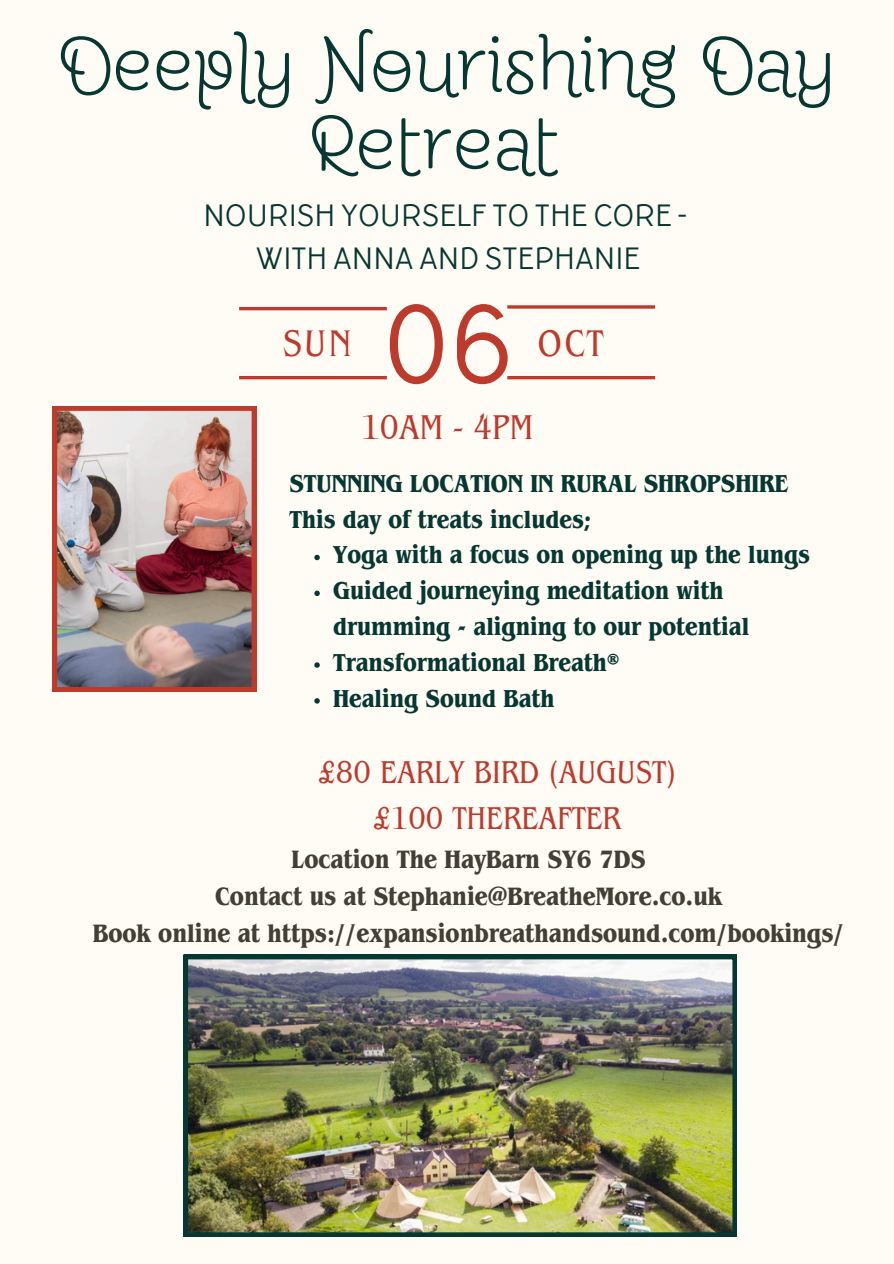
<style>
.page{position:relative;width:894px;height:1264px;background:#fff}
.page>*{position:absolute;margin:0;border:0;box-sizing:border-box;transform-origin:0 0}
.t1{font:117.75px "TT Corals";color:#bd3b2d}
.t2{font:300 79.8px/78.8px "Moonjelly ALT";color:#063831;text-align:center}
.t3{font:condensed 39px "Benguiat Pro ITC";letter-spacing:.06em;color:#bd3b2d}
.t4{font:condensed 36.15px "Benguiat Pro ITC";color:#bd3b2d}
.t5{font:condensed 33.15px/46.2px "Benguiat Pro ITC";color:#bd3b2d;text-align:center}
.t6{font:31.35px/42.8px "TT Corals";color:#063831;text-align:center}
.t7{font:700 condensed 26.4px/37.2px "Benguiat Pro ITC";color:#423f34;text-align:center}
.t8{font:700 condensed 25.8px/35.8px "Benguiat Pro ITC";color:#063831}
</style>
<div class="page">
<div style="left:0;top:0;width:893px;height:1263px;background:#fffbf5"></div>
<svg style="left:507px;top:305px;width:147px;height:4px"></svg>
<hr style="left:507px;top:376px;width:147px;height:3px;background:#bd3b2d">
<hr style="left:239px;top:307px;width:148px;height:3px;background:#bd3b2d">
<hr style="left:239px;top:376px;width:148px;height:3px;background:#bd3b2d">
<img style="left:183px;top:954px;width:553px;height:282px">
<img style="left:53px;top:406px;width:203px;height:285px">
<svg style="left:314px;top:555px;width:6px;height:5px"></svg>
<svg style="left:314px;top:590px;width:6px;height:6px"></svg>
<svg style="left:314px;top:662px;width:6px;height:5px"></svg>
<svg style="left:314px;top:698px;width:6px;height:5px"></svg>
<p class="t2" style="left:59px;top:31px;width:777px">Deeply Nourishing Day<br>Retreat</p>
<h2 class="t6" style="left:203px;top:195px;width:485px">NOURISH YOURSELF TO THE CORE -<br>WITH ANNA AND STEPHANIE</h2>
<h2 class="t1" style="left:382px;top:271px;width:132px">06</h2>
<h2 class="t4" style="left:361px;top:414px;width:174px">10AM - 4PM</h2>
<h4 class="t8" style="left:289px;top:469px;width:500px">STUNNING LOCATION IN RURAL SHROPSHIRE<br>This day of treats includes;</h4>
<p class="t8" style="left:333px;top:541px;width:478px">Yoga with a focus on opening up the lungs</p>
<p class="t8" style="left:333px;top:577px;width:417px">Guided journeying meditation with drumming - aligning to our potential</p>
<p class="t8" style="left:333px;top:648px;width:288px">Transformational Breath®</p>
<p class="t8" style="left:333px;top:684px;width:223px">Healing Sound Bath</p>
<h3 class="t3" style="left:537px;top:329px;width:67px">OCT</h3>
<p class="t3" style="left:282px;top:329px;width:71px">SUN</p>
<h4 class="t5" style="left:318px;top:753px;width:359px">£80 EARLY BIRD (AUGUST) £100 THEREAFTER</h4>
<p class="t7" style="left:93px;top:844px;width:753px">Location The HayBarn SY6 7DS<br>Contact us at Stephanie@BreatheMore.co.uk<br>Book online at https://expansionbreathandsound.com/bookings/</p>
</div>
